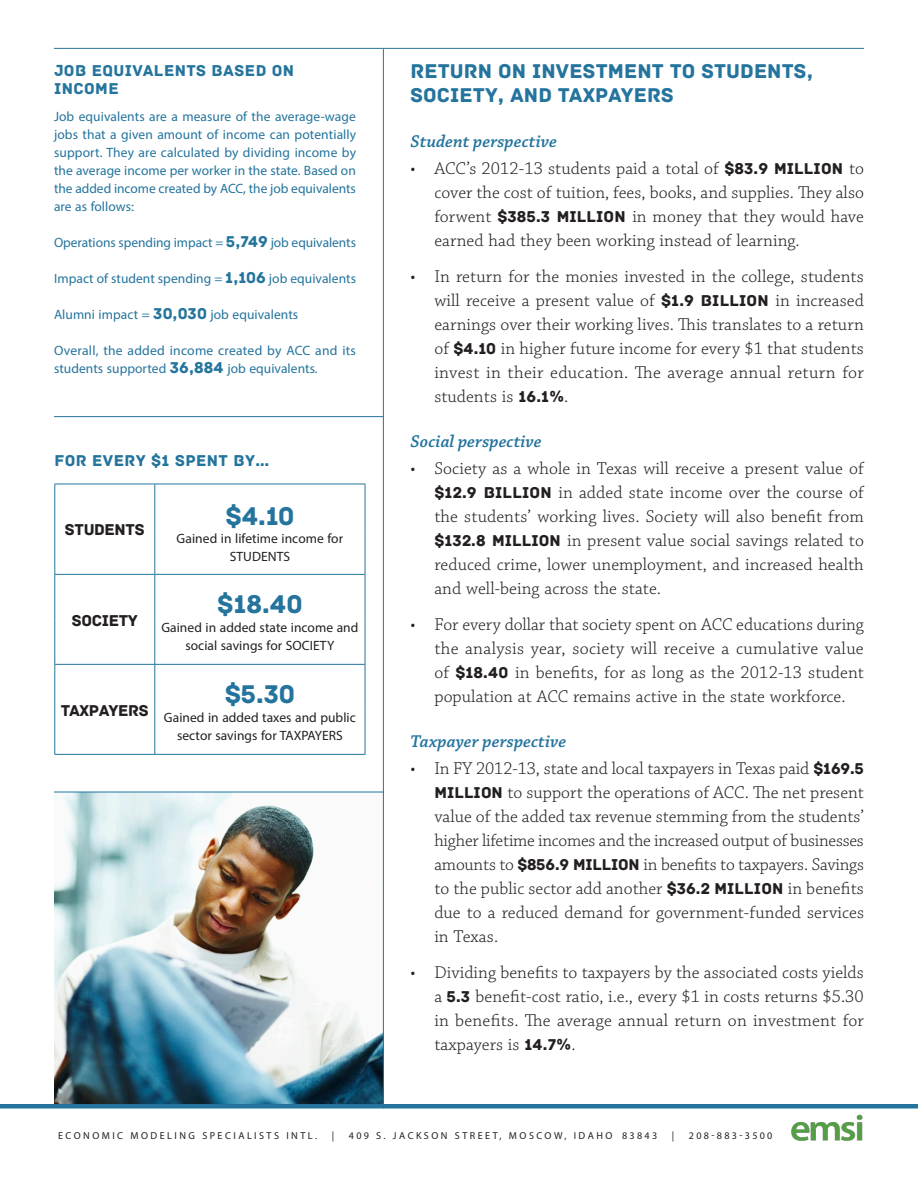
<style>
.page{position:relative;width:918px;height:1188px;background:#fff}
.page>*{position:absolute;margin:0;border:0;box-sizing:border-box;transform-origin:0 0}
.Table_normal_right{font:27px "Archive";letter-spacing:-.005em;color:#24749d}
.Heading_2_after_1{font:21px/24px "Archive";letter-spacing:.005em;color:#24749d}
.t1{font:300 18px/24px "Chaparral Pro";letter-spacing:.005em;color:#231f20;text-align:justify}
.Heading_3{font:italic 600 18px "Chaparral Pro";letter-spacing:.005em;color:#24749d}
.Table_Title_no_line{font:16.5px/18px "Archive";letter-spacing:.025em;color:#24749d}
.Table_normal_right-2{font:16.5px "Archive";letter-spacing:-.02em;color:#231f20}
.side_text{font:13.5px/18px "Myriad Pro";letter-spacing:.005em;color:#24749d;text-align:justify}
.side_text-2{font:13.5px/18px "Myriad Pro";letter-spacing:.005em;color:#231f20;text-align:center}
.Bottom_Blurb{font:10.2px "Myriad Pro";letter-spacing:.245em;color:#231f20}
.Bottom_Blurb-2{font:10.2px "Myriad Pro";letter-spacing:.225em;color:#231f20}
.s1{font-family:"Archive";font-size:16.5px}
.s2{font-family:"Archive";font-weight:400;font-size:16.5px}
</style>
<div class="page">
<img style="left:54px;top:793px;width:329px;height:311px">
<hr style="left:54px;top:48px;width:810px;height:1px;background:#24749d">
<hr style="left:54px;top:416px;width:329px;height:1px;background:#24749d">
<hr style="left:0;top:1104px;width:918px;height:4px;background:#24749d">
<hr style="left:54px;top:792px;width:330px;height:1px;background:#24749d">
<hr style="left:383px;top:49px;width:1px;height:1059px;background:#24749d">
<svg style="left:55px;top:485px;width:310px;height:89px"></svg>
<hr style="left:54px;top:484px;width:101px;height:1px;background:#24749d">
<hr style="left:54px;top:484px;width:1px;height:50px;background:#24749d">
<hr style="left:155px;top:484px;width:210px;height:1px;background:#24749d">
<hr style="left:154px;top:484px;width:1px;height:50px;background:#24749d">
<hr style="left:365px;top:484px;width:1px;height:50px;background:#24749d">
<hr style="left:54px;top:534px;width:1px;height:40px;background:#24749d">
<hr style="left:154px;top:534px;width:1px;height:40px;background:#24749d">
<hr style="left:365px;top:534px;width:1px;height:40px;background:#24749d">
<hr style="left:54px;top:574px;width:101px;height:1px;background:#24749d">
<hr style="left:54px;top:575px;width:1px;height:44px;background:#24749d">
<hr style="left:155px;top:574px;width:210px;height:1px;background:#24749d">
<hr style="left:154px;top:575px;width:1px;height:44px;background:#24749d">
<hr style="left:365px;top:575px;width:1px;height:44px;background:#24749d">
<hr style="left:54px;top:619px;width:1px;height:45px;background:#24749d">
<hr style="left:154px;top:619px;width:1px;height:45px;background:#24749d">
<hr style="left:365px;top:619px;width:1px;height:45px;background:#24749d">
<hr style="left:54px;top:664px;width:101px;height:1px;background:#24749d">
<hr style="left:54px;top:665px;width:1px;height:44px;background:#24749d">
<hr style="left:155px;top:664px;width:210px;height:1px;background:#24749d">
<hr style="left:154px;top:665px;width:1px;height:44px;background:#24749d">
<hr style="left:365px;top:665px;width:1px;height:44px;background:#24749d">
<hr style="left:54px;top:709px;width:1px;height:45px;background:#24749d">
<hr style="left:154px;top:709px;width:1px;height:45px;background:#24749d">
<hr style="left:365px;top:709px;width:1px;height:45px;background:#24749d">
<hr style="left:54px;top:754px;width:101px;height:1px;background:#24749d">
<hr style="left:155px;top:754px;width:210px;height:1px;background:#24749d">
<img style="left:791px;top:1114px;width:72px;height:27px">
<p class="Table_Title_no_line" style="left:54px;top:61px;width:242px">JOB EQUIVALENTS BASED ON<br>INCOME</p>
<p class="side_text" style="left:54px;top:107px;width:304px">Job equivalents are a measure of the average-wage jobs that a given amount of income can potentially support. They are calculated by dividing income by the average income per worker in the state. Based on the added income created by ACC, the job equivalents are as follows:</p>
<p class="side_text" style="left:54px;top:233px;width:304px">Operations spending impact = <span class="s1">5,749</span> job equivalents</p>
<p class="side_text" style="left:54px;top:269px;width:304px">Impact of student spending = <span class="s1">1,106</span> job equivalents</p>
<p class="side_text" style="left:54px;top:305px;width:246px">Alumni impact = <span class="s1">30,030</span> job equivalents</p>
<p class="side_text" style="left:54px;top:341px;width:303px">Overall, the added income created by ACC and its students supported <span class="s1">36,884</span> job equivalents.</p>
<p class="Table_Title_no_line" style="left:54px;top:451px;width:217px">FOR EVERY $1 SPENT BY…</p>
<p class="Table_normal_right-2" style="left:65px;top:520px;width:81px">STUDENTS</p>
<p class="Table_normal_right-2" style="left:72px;top:610px;width:68px">SOCIETY</p>
<p class="Table_normal_right-2" style="left:61px;top:700px;width:89px">TAXPAYERS</p>
<p class="Table_normal_right" style="left:225px;top:500px;width:71px">$4.10</p>
<p class="side_text-2" style="left:177px;top:529px;width:168px">Gained in lifetime income for<br>STUDENTS</p>
<p class="Table_normal_right" style="left:217px;top:588px;width:87px">$18.40</p>
<p class="side_text-2" style="left:161px;top:618px;width:199px">Gained in added state income and social savings for SOCIETY</p>
<p class="Table_normal_right" style="left:225px;top:678px;width:72px">$5.30</p>
<p class="side_text-2" style="left:164px;top:708px;width:193px">Gained in added taxes and public sector savings for TAXPAYERS</p>
<p class="Heading_2_after_1" style="left:410px;top:59px;width:404px">RETURN ON INVESTMENT TO STUDENTS,<br>SOCIETY, AND TAXPAYERS</p>
<p class="Heading_3" style="left:410px;top:131px;width:148px">Student perspective</p>
<p class="t1" style="left:434px;top:157px;width:431px;text-indent:-24px">• ACC’s 2012-13 students paid a total of <span class="s2">$83.9 MILLION</span> to cover the cost of tuition, fees, books, and supplies. They also forwent <span class="s2">$385.3 MILLION</span> in money that they would have earned had they been working instead of learning.</p>
<p class="t1" style="left:434px;top:265px;width:431px;text-indent:-24px">• In return for the monies invested in the college, students will receive a present value of <span class="s2">$1.9 BILLION</span> in increased earnings over their working lives. This translates to a return of <span class="s2">$4.10</span> in higher future income for every $1 that students invest in their education. The average annual return for students is <span class="s2">16.1%</span>.</p>
<p class="Heading_3" style="left:410px;top:431px;width:133px">Social perspective</p>
<p class="t1" style="left:434px;top:457px;width:431px;text-indent:-24px">• Society as a whole in Texas will receive a present value of <span class="s2">$12.9 BILLION</span> in added state income over the course of the students’ working lives. Society will also benefit from <span class="s2">$132.8 MILLION</span> in present value social savings related to reduced crime, lower unemployment, and increased health and well-being across the state.</p>
<p class="t1" style="left:434px;top:613px;width:431px;text-indent:-24px">• For every dollar that society spent on ACC educations during the analysis year, society will receive a cumulative value of <span class="s2">$18.40</span> in benefits, for as long as the 2012-13 student population at ACC remains active in the state workforce.</p>
<p class="Heading_3" style="left:410px;top:731px;width:157px">Taxpayer perspective</p>
<p class="t1" style="left:434px;top:757px;width:431px;text-indent:-24px">• In FY 2012-13, state and local taxpayers in Texas paid <span class="s2">$169.5<br>MILLION</span> to support the operations of ACC. The net present value of the added tax revenue stemming from the students’ higher lifetime incomes and the increased output of businesses amounts to <span class="s2">$856.9 MILLION</span> in benefits to taxpayers. Savings to the public sector add another <span class="s2">$36.2 MILLION</span> in benefits due to a reduced demand for government-funded services in Texas.</p>
<p class="t1" style="left:434px;top:961px;width:431px;text-indent:-24px">• Dividing benefits to taxpayers by the associated costs yields a <span class="s2">5.3</span> benefit-cost ratio, i.e., every $1 in costs returns $5.30 in benefits. The average annual return on investment for taxpayers is <span class="s2">14.7%</span>.</p>
<p class="Bottom_Blurb" style="left:58px;top:1129px;width:260px">ECONOMIC MODELING SPECIALISTS INTL.</p>
<p class="Bottom_Blurb" style="left:332px;top:1129px;width:4px">|</p>
<p class="Bottom_Blurb" style="left:349px;top:1129px;width:310px">409 S. JACKSON STREET, MOSCOW, IDAHO 83843</p>
<p class="Bottom_Blurb" style="left:672px;top:1129px;width:4px">|</p>
<p class="Bottom_Blurb-2" style="left:689px;top:1129px;width:85px">208-883-3500</p>
</div>
